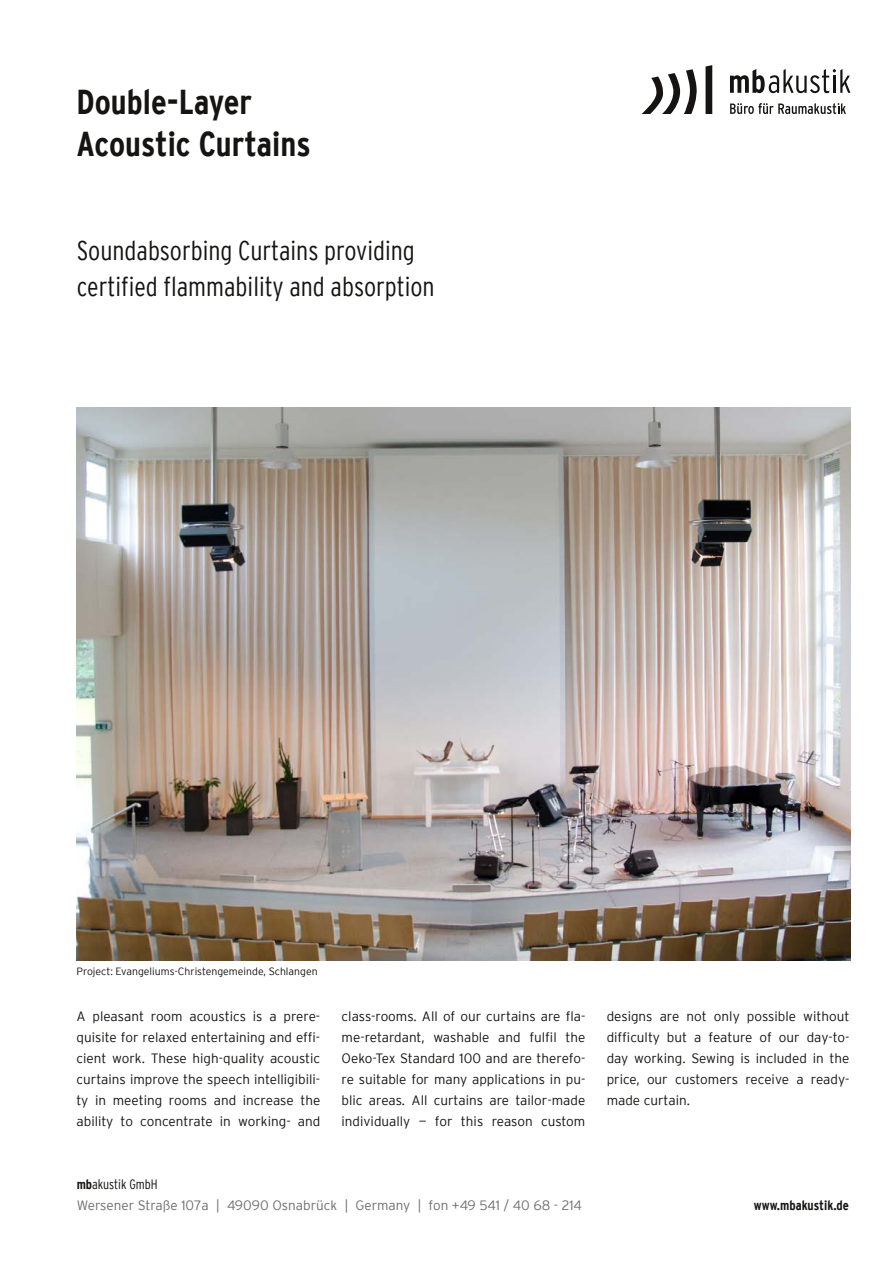
<style>
.page{position:relative;width:893px;height:1263px;background:#fff}
.page>*{position:absolute;margin:0;border:0;box-sizing:border-box;transform-origin:0 0}
.t1{font:700 condensed 34.5px/42px "Interstate";color:#161413}
.t2{font:300 condensed 27px/36px "Interstate";color:#161413}
.t3{font:300 13.5px/21px "Interstate";color:#161413;text-align:justify}
.t4{font:300 13.5px/21px "Interstate";color:#6d6e6f}
.t5{font:700 condensed 13.5px "Interstate";color:#161413}
.t6{font:300 10.5px "Interstate";color:#161413}
.s1{font-weight:700;font-stretch:condensed;color:#161413}
.s2{font-stretch:condensed;color:#161413}
</style>
<div class="page">
<svg style="left:641px;top:69px;width:56px;height:45px"></svg>
<svg style="left:706px;top:65px;width:6px;height:49px"></svg>
<svg style="left:730px;top:103px;width:116px;height:11px"></svg>
<svg style="left:730px;top:69px;width:120px;height:24px"></svg>
<img style="left:77px;top:408px;width:773px;height:552px">
<h1 class="t1" style="left:77px;top:81px;width:236px">Double-Layer<br>Acoustic Curtains</h1>
<h2 class="t2" style="left:77px;top:232px;width:359px">Soundabsorbing Curtains providing certified flammability and absorption</h2>
<p class="t6" style="left:77px;top:965px;width:243px">Project: Evangeliums-Christengemeinde, Schlangen</p>
<p class="t3" style="left:77px;top:1005px;width:245px">A pleasant room acoustics is a prere&shy;quisite for relaxed entertaining and effi&shy;cient work. These high-quality acoustic curtains improve the speech intelligibili&shy;ty in meeting rooms and increase the ability to concentrate in working- and</p>
<p class="t3" style="left:342px;top:1005px;width:245px">class-rooms. All of our curtains are fla&shy;me-retardant, washable and fulfil the Oeko-Tex Standard 100 and are therefo&shy;re suitable for many applications in pu&shy;blic areas. All curtains are tailor-made individually — for this reason custom</p>
<p class="t3" style="left:607px;top:1005px;width:244px">designs are not only possible without difficulty but a feature of our day-to&shy;day working. Sewing is included in the price, our customers receive a ready&shy;made curtain.</p>
<p class="t4" style="left:77px;top:1173px;width:507px"><span class="s1">mb</span><span class="s2">akustik GmbH<br></span>Wersener Straße 107a | 49090 Osnabrück | Germany | fon +49 541 / 40 68 - 214</p>
<p class="t5" style="left:754px;top:1197px;width:97px">www.mbakustik.de</p>
</div>
